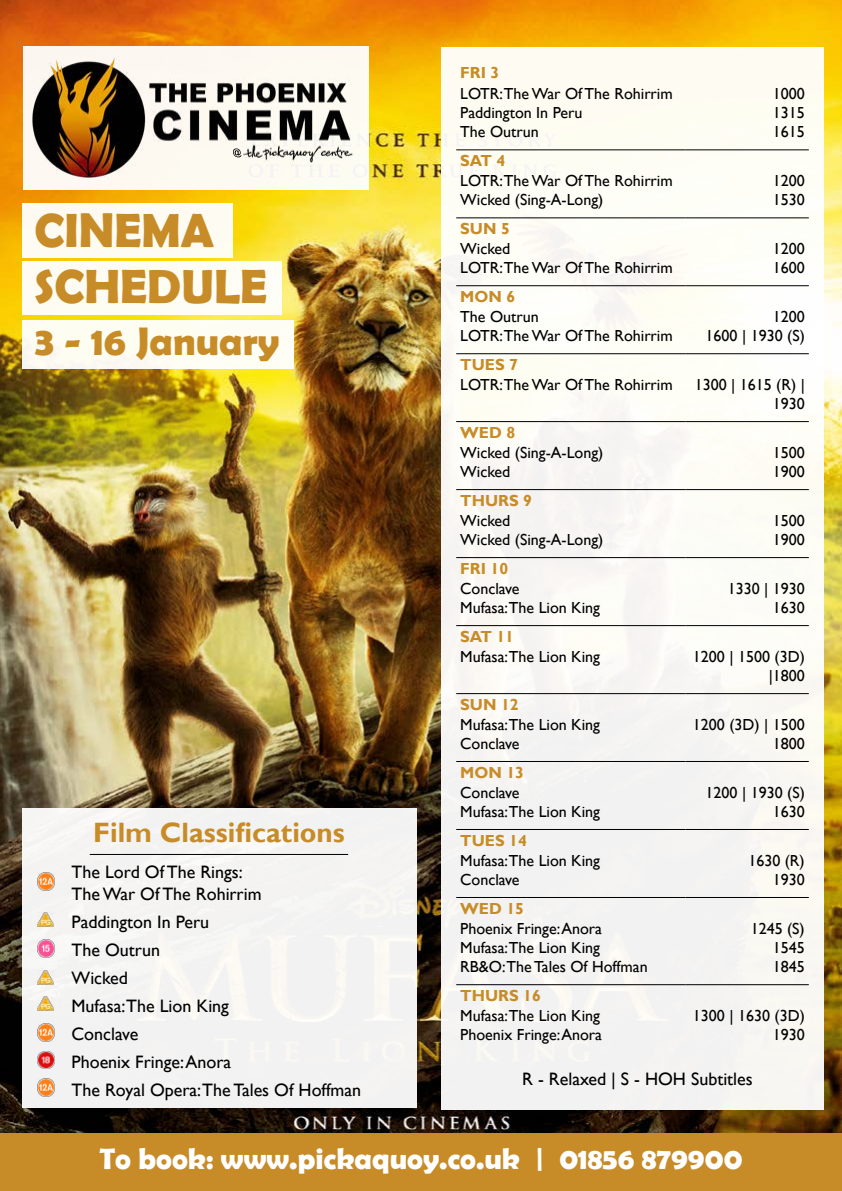
<style>
.page{position:relative;width:842px;height:1191px;background:#fff}
.page>*{position:absolute;margin:0;border:0;box-sizing:border-box;transform-origin:0 0}
.t1{font:700 48px/56px "Berlin Sans FB Demi";color:#c78c27}
.t2{font:700 40px "Berlin Sans FB Demi";color:#c78c27}
.t3{font:700 30px "Berlin Sans FB Demi";color:#fff}
.t4{font:700 28px "Gill Sans";color:#c78c27}
.t5{font:18px/28px "Gill Sans";color:#000}
.t6{font:16px/19.2px "Gill Sans";color:#000;text-align:right}
.t7{font:700 16px "Gill Sans";color:#c78c27}
</style>
<div class="page">
<img style="left:1px;top:0;width:841px;height:1133px">
<div style="left:22px;top:320px;width:271px;height:48px;background:#fefdf2"></div>
<div style="left:442px;top:47px;width:382px;height:1063px;background:#fbf9f3"></div>
<div style="left:22px;top:262px;width:259px;height:53px;background:#fefdf2"></div>
<div style="left:22px;top:203px;width:210px;height:54px;background:#fefcf2"></div>
<hr style="left:456px;top:285px;width:229px;height:1px;background:#000">
<hr style="left:685px;top:285px;width:124px;height:1px;background:#000">
<hr style="left:456px;top:353px;width:229px;height:1px;background:#000">
<hr style="left:685px;top:353px;width:124px;height:1px;background:#000">
<hr style="left:456px;top:421px;width:229px;height:1px;background:#000">
<hr style="left:685px;top:421px;width:124px;height:1px;background:#000">
<hr style="left:456px;top:693px;width:229px;height:1px;background:#000">
<hr style="left:685px;top:693px;width:124px;height:1px;background:#000">
<hr style="left:456px;top:761px;width:229px;height:1px;background:#000">
<hr style="left:685px;top:761px;width:124px;height:1px;background:#000">
<hr style="left:456px;top:829px;width:229px;height:1px;background:#000">
<hr style="left:685px;top:829px;width:124px;height:1px;background:#000">
<hr style="left:456px;top:489px;width:229px;height:1px;background:#000">
<hr style="left:685px;top:489px;width:124px;height:1px;background:#000">
<hr style="left:456px;top:557px;width:229px;height:1px;background:#000">
<hr style="left:685px;top:557px;width:124px;height:1px;background:#000">
<hr style="left:456px;top:625px;width:229px;height:1px;background:#000">
<hr style="left:685px;top:625px;width:124px;height:1px;background:#000">
<hr style="left:456px;top:150px;width:229px;height:1px;background:#000">
<hr style="left:685px;top:150px;width:124px;height:1px;background:#000">
<hr style="left:456px;top:218px;width:229px;height:1px;background:#000">
<hr style="left:685px;top:218px;width:124px;height:1px;background:#000">
<hr style="left:456px;top:897px;width:229px;height:1px;background:#000">
<hr style="left:685px;top:897px;width:124px;height:1px;background:#000">
<hr style="left:456px;top:984px;width:229px;height:1px;background:#000">
<hr style="left:685px;top:984px;width:124px;height:1px;background:#000">
<div style="left:23px;top:46px;width:346px;height:143px;background:#fdf8f1"></div>
<div style="left:22px;top:809px;width:395px;height:299px;background:#f3f2f2"></div>
<hr style="left:90px;top:854px;width:258px;height:1px;background:#000">
<div style="left:0;top:1133px;width:842px;height:58px;background:#c78c27"></div>
<img style="left:38px;top:1051px;width:16px;height:17px">
<img style="left:24px;top:54px;width:335px;height:136px">
<img style="left:37px;top:939px;width:18px;height:18px">
<img style="left:37px;top:872px;width:18px;height:18px">
<img style="left:38px;top:912px;width:16px;height:14px">
<img style="left:37px;top:1078px;width:18px;height:18px">
<img style="left:37px;top:1023px;width:18px;height:18px">
<img style="left:37px;top:996px;width:16px;height:14px">
<img style="left:37px;top:970px;width:16px;height:14px">
<h1 class="t1" style="left:35px;top:202px;width:234px">CINEMA<br>SCHEDULE</h1>
<h2 class="t2" style="left:35px;top:318px;width:246px">3 - 16 January</h2>
<h3 class="t4" style="left:93px;top:816px;width:253px">Film Classifications</h3>
<p class="t5" style="left:72px;top:861px;width:191px;line-height:21.6px">The Lord Of The Rings:<br>The War Of The Rohirrim</p>
<p class="t5" style="left:72px;top:908px;width:291px">Paddington In Peru<br>The Outrun<br>Wicked<br>Mufasa:The Lion King<br>Conclave<br>Phoenix Fringe: Anora<br>The Royal Opera:The Tales Of Hoffman</p>
<p class="t7" style="left:460px;top:63px;width:41px">FRI 3</p>
<p class="t6" style="left:460px;top:84px;width:214px">LOTR:The War Of The Rohirrim</p>
<p class="t6" style="left:773px;top:84px;width:33px">1000</p>
<p class="t6" style="left:460px;top:103px;width:124px">Paddington In Peru</p>
<p class="t6" style="left:773px;top:103px;width:33px">1315</p>
<p class="t6" style="left:460px;top:122px;width:80px">The Outrun</p>
<p class="t6" style="left:773px;top:122px;width:33px">1615</p>
<p class="t7" style="left:460px;top:151px;width:47px">SAT 4</p>
<p class="t6" style="left:460px;top:171px;width:214px">LOTR:The War Of The Rohirrim</p>
<p class="t6" style="left:773px;top:171px;width:33px">1200</p>
<p class="t6" style="left:460px;top:190px;width:145px">Wicked (Sing-A-Long)</p>
<p class="t6" style="left:773px;top:190px;width:33px">1530</p>
<p class="t7" style="left:460px;top:219px;width:51px">SUN 5</p>
<p class="t6" style="left:460px;top:239px;width:52px">Wicked</p>
<p class="t6" style="left:773px;top:239px;width:33px">1200</p>
<p class="t6" style="left:460px;top:258px;width:214px">LOTR:The War Of The Rohirrim</p>
<p class="t6" style="left:773px;top:258px;width:33px">1600</p>
<p class="t7" style="left:460px;top:287px;width:56px">MON 6</p>
<p class="t6" style="left:460px;top:307px;width:80px">The Outrun</p>
<p class="t6" style="left:773px;top:307px;width:33px">1200</p>
<p class="t6" style="left:460px;top:326px;width:214px">LOTR:The War Of The Rohirrim</p>
<p class="t6" style="left:706px;top:326px;width:101px">1600 | 1930 (S)</p>
<p class="t7" style="left:460px;top:355px;width:59px">TUES 7</p>
<p class="t6" style="left:460px;top:375px;width:214px">LOTR:The War Of The Rohirrim</p>
<p class="t6" style="left:695px;top:375px;width:112px">1300 | 1615 (R) |<br>1930</p>
<p class="t7" style="left:460px;top:422px;width:56px">WED 8</p>
<p class="t6" style="left:460px;top:443px;width:145px">Wicked (Sing-A-Long)</p>
<p class="t6" style="left:773px;top:443px;width:33px">1500</p>
<p class="t6" style="left:460px;top:462px;width:52px">Wicked</p>
<p class="t6" style="left:773px;top:462px;width:33px">1900</p>
<p class="t7" style="left:460px;top:490px;width:73px">THURS 9</p>
<p class="t6" style="left:460px;top:511px;width:52px">Wicked</p>
<p class="t6" style="left:773px;top:511px;width:33px">1500</p>
<p class="t6" style="left:460px;top:530px;width:145px">Wicked (Sing-A-Long)</p>
<p class="t6" style="left:773px;top:530px;width:33px">1900</p>
<p class="t7" style="left:460px;top:558px;width:49px">FRI 10</p>
<p class="t6" style="left:460px;top:579px;width:61px">Conclave</p>
<p class="t6" style="left:728px;top:579px;width:79px">1330 | 1930</p>
<p class="t6" style="left:460px;top:598px;width:141px">Mufasa:The Lion King</p>
<p class="t6" style="left:773px;top:598px;width:33px">1630</p>
<p class="t7" style="left:460px;top:626px;width:55px">SAT 11</p>
<p class="t6" style="left:460px;top:647px;width:141px">Mufasa:The Lion King</p>
<p class="t6" style="left:693px;top:647px;width:113px">1200 | 1500 (3D) |1800</p>
<p class="t7" style="left:460px;top:694px;width:60px">SUN 12</p>
<p class="t6" style="left:460px;top:715px;width:141px">Mufasa:The Lion King</p>
<p class="t6" style="left:693px;top:715px;width:113px">1200 (3D) | 1500</p>
<p class="t6" style="left:460px;top:734px;width:61px">Conclave</p>
<p class="t6" style="left:773px;top:734px;width:33px">1800</p>
<p class="t7" style="left:460px;top:762px;width:65px">MON 13</p>
<p class="t6" style="left:460px;top:783px;width:61px">Conclave</p>
<p class="t6" style="left:706px;top:783px;width:101px">1200 | 1930 (S)</p>
<p class="t6" style="left:460px;top:802px;width:141px">Mufasa:The Lion King</p>
<p class="t6" style="left:773px;top:802px;width:33px">1630</p>
<p class="t7" style="left:460px;top:830px;width:68px">TUES 14</p>
<p class="t6" style="left:460px;top:851px;width:141px">Mufasa:The Lion King</p>
<p class="t6" style="left:748px;top:851px;width:58px">1630 (R)</p>
<p class="t6" style="left:460px;top:870px;width:61px">Conclave</p>
<p class="t6" style="left:773px;top:870px;width:33px">1930</p>
<p class="t7" style="left:460px;top:898px;width:65px">WED 15</p>
<p class="t6" style="left:460px;top:919px;width:143px">Phoenix Fringe: Anora</p>
<p class="t6" style="left:751px;top:919px;width:56px">1245 (S)</p>
<p class="t6" style="left:460px;top:938px;width:141px">Mufasa:The Lion King</p>
<p class="t6" style="left:773px;top:938px;width:33px">1545</p>
<p class="t6" style="left:460px;top:957px;width:189px">RB&amp;O:The Tales Of Hoffman</p>
<p class="t6" style="left:773px;top:957px;width:33px">1845</p>
<p class="t7" style="left:460px;top:985px;width:82px">THURS 16</p>
<p class="t6" style="left:460px;top:1006px;width:141px">Mufasa:The Lion King</p>
<p class="t6" style="left:693px;top:1006px;width:113px">1300 | 1630 (3D)</p>
<p class="t6" style="left:460px;top:1025px;width:143px">Phoenix Fringe: Anora</p>
<p class="t6" style="left:773px;top:1025px;width:33px">1930</p>
<p class="t5" style="left:522px;top:1065px;width:232px">R - Relaxed | S - HOH Subtitles</p>
<h3 class="t3" style="left:99px;top:1141px;width:645px">To book: www.pickaquoy.co.uk | 01856 879900</h3>
</div>
